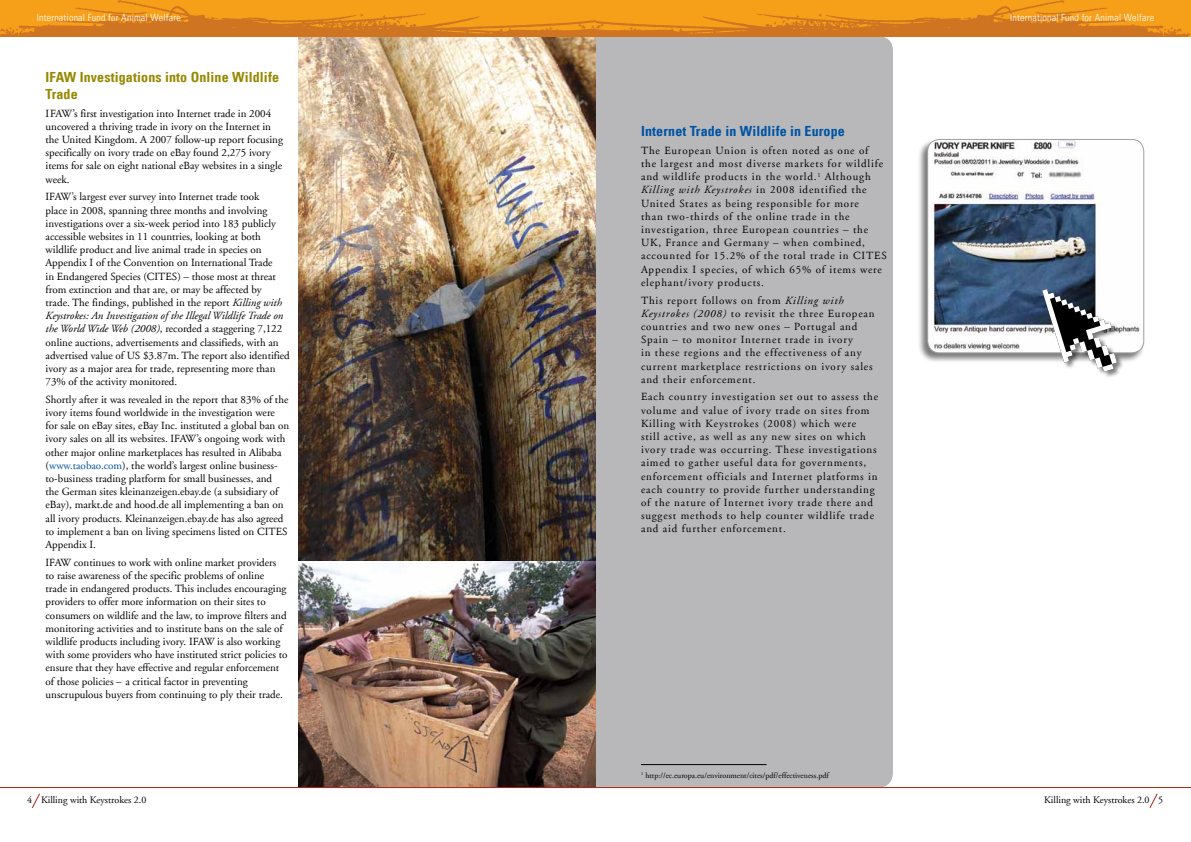
<style>
.page{position:relative;width:1191px;height:842px;background:#fff}
.page>*{position:absolute;margin:0;border:0;box-sizing:border-box;transform-origin:0 0}
.t1{font:700 condensed 14px/16.8px "Univers";letter-spacing:.01em;color:#968900}
.t2{font:700 condensed 14px "Univers";letter-spacing:.01em;color:#0054a4}
.t3{font:11px/13.2px "Adobe Garamond";color:#000}
.t4{font:11px/13.2px "Adobe Garamond";letter-spacing:.075em;color:#000}
.t5{font:300 condensed 10px "Univers";letter-spacing:.02em;color:#fff}
.t6{font:10px "Adobe Garamond";color:#000}
.t7{font:8px "Adobe Garamond";color:#000}
.s1{font-style:italic}
.s2{color:#0054a4}
</style>
<div class="page">
<svg style="left:32px;top:793px;width:8px;height:15px"></svg>
<div style="left:595px;top:36px;width:298px;height:751px;background:#b8b8bb"></div>
<svg style="left:1149px;top:793px;width:8px;height:15px"></svg>
<img style="left:299px;top:36px;width:296px;height:751px">
<hr style="left:641px;top:764px;width:125px;height:1px;background:#000">
<div style="left:917px;top:138px;width:228px;height:225px;background:#000;opacity:.52"></div>
<img style="left:927px;top:140px;width:216px;height:213px">
<div style="left:927px;top:139px;width:217px;height:214px;border:1px solid #a1a1a4;border-radius:12px"></div>
<img style="left:595px;top:0;width:596px;height:36px">
<svg style="left:0;top:0;width:595px;height:36px;background:#e78f1c"></svg>
<hr style="left:0;top:787px;width:1191px;height:1px;background:#b32317">
<div style="left:1042px;top:289px;width:82px;height:90px;background:#000;opacity:.5"></div>
<svg style="left:1042px;top:289px;width:75px;height:83px"></svg>
<p class="t5" style="left:37px;top:11px;width:146px">International Fund for Animal Welfare</p>
<p class="t5" style="left:1010px;top:11px;width:146px">International Fund for Animal Welfare</p>
<p class="t1" style="left:46px;top:69px;width:235px">IFAW Investigations into Online Wildlife<br>Trade</p>
<p class="t3" style="left:46px;top:107px;width:239px">IFAW’s first investigation into Internet trade in 2004 uncovered a thriving trade in ivory on the Internet in the United Kingdom. A 2007 follow-up report focusing specifically on ivory trade on eBay found 2,275 ivory items for sale on eight national eBay websites in a single week.</p>
<p class="t3" style="left:46px;top:190px;width:246px">IFAW’s largest ever survey into Internet trade took<br>place in 2008, spanning three months and involving investigations over a six-week period into 183 publicly accessible websites in 11 countries, looking at both wildlife product and live animal trade in species on Appendix I of the Convention on International Trade<br>in Endangered Species (CITES) – those most at threat from extinction and that are, or may be affected by<br>trade. The findings, published in the report <span class="s1">Killing with Keystrokes: An Investigation of the Illegal Wildlife Trade on the World Wide Web (2008)</span>, recorded a staggering 7,122 online auctions, advertisements and classifieds, with an advertised value of US $3.87m. The report also identified ivory as a major area for trade, representing more than 73% of the activity monitored.</p>
<p class="t3" style="left:46px;top:393px;width:245px">Shortly after it was revealed in the report that 83% of the ivory items found worldwide in the investigation were for sale on eBay sites, eBay Inc. instituted a global ban on ivory sales on all its websites. IFAW’s ongoing work with other major online marketplaces has resulted in Alibaba (<span class="s2">www.taobao.com</span>), the world’s largest online business&shy;to-business trading platform for small businesses, and<br>the German sites kleinanzeigen.ebay.de (a subsidiary of eBay), markt.de and hood.de all implementing a ban on all ivory products. Kleinanzeigen.ebay.de has also agreed to implement a ban on living specimens listed on CITES Appendix I.</p>
<p class="t3" style="left:46px;top:556px;width:243px">IFAW continues to work with online market providers to raise awareness of the specific problems of online trade in endangered products. This includes encouraging providers to offer more information on their sites to consumers on wildlife and the law, to improve filters and monitoring activities and to institute bans on the sale of wildlife products including ivory. IFAW is also working with some providers who have instituted strict policies to ensure that they have effective and regular enforcement of those policies – a critical factor in preventing unscrupulous buyers from continuing to ply their trade.</p>
<p class="t6" style="left:27px;top:795px;width:121px">4 Killing with Keystrokes 2.0</p>
<p class="t2" style="left:641px;top:123px;width:205px">Internet Trade in Wildlife in Europe</p>
<p class="t4" style="left:641px;top:144px;width:247px">The European Union is often noted as one of<br>the largest and most diverse markets for wildlife and wildlife products in the world.<sup>1</sup> Although <span class="s1">Killing with Keystrokes</span> in 2008 identified the United States as being responsible for more<br>than two-thirds of the online trade in the investigation, three European countries – the UK, France and Germany – when combined, accounted for 15.2% of the total trade in CITES Appendix I species, of which 65% of items were elephant/ivory products.</p>
<p class="t4" style="left:641px;top:294px;width:235px">This report follows on from <span class="s1">Killing with Keystrokes (2008)</span> to revisit the three European countries and two new ones – Portugal and Spain – to monitor Internet trade in ivory<br>in these regions and the effectiveness of any current marketplace restrictions on ivory sales and their enforcement.</p>
<p class="t4" style="left:641px;top:391px;width:239px">Each country investigation set out to assess the volume and value of ivory trade on sites from Killing with Keystrokes (2008) which were<br>still active, as well as any new sites on which ivory trade was occurring. These investigations aimed to gather useful data for governments, enforcement officials and Internet platforms in each country to provide further understanding of the nature of Internet ivory trade there and suggest methods to help counter wildlife trade and aid further enforcement.</p>
<p class="t7" style="left:641px;top:771px;width:189px"><sup>1</sup> http://ec.europa.eu/environment/cites/pdf/effectiveness.pdf</p>
<p class="t6" style="left:1044px;top:795px;width:120px">Killing with Keystrokes 2.0 5</p>
</div>
